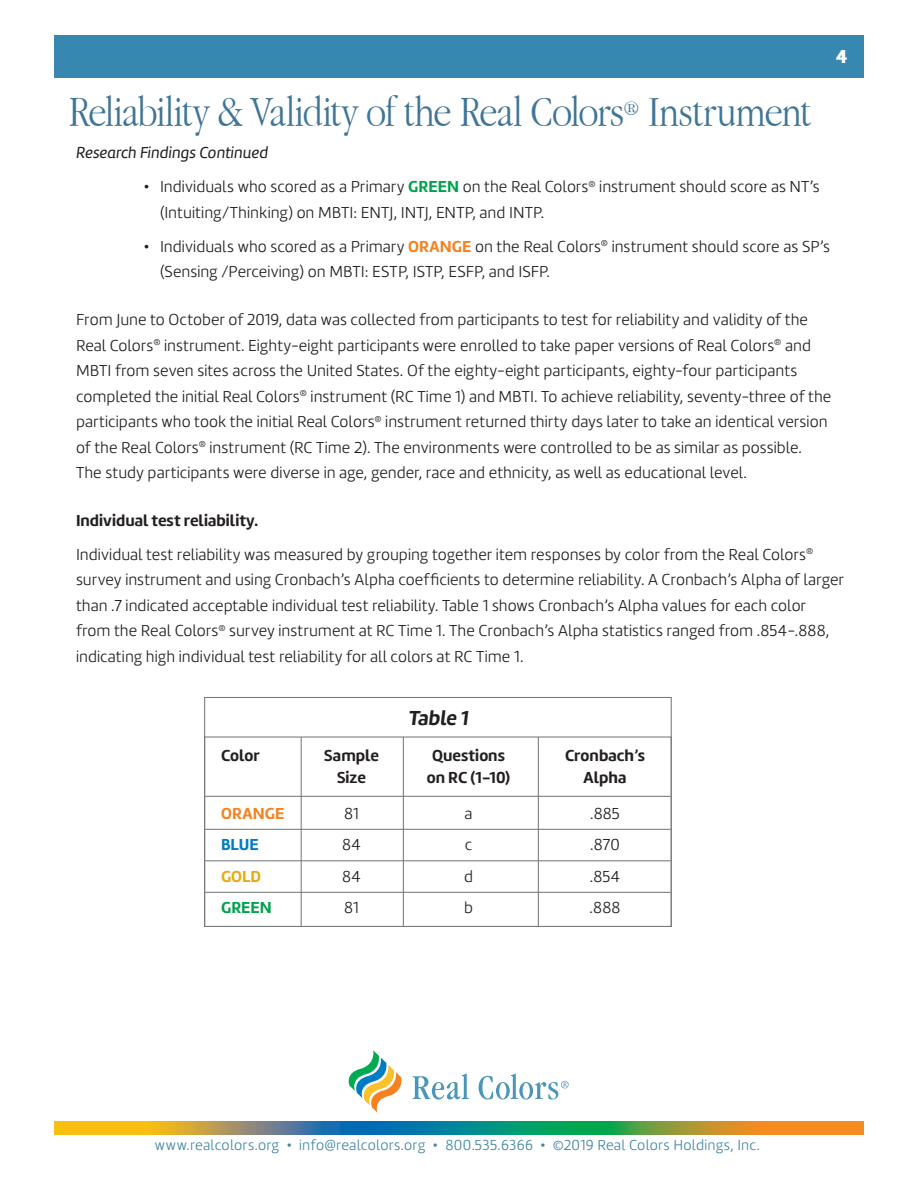
<style>
.page{position:relative;width:918px;height:1188px;background:#fff}
.page>*{position:absolute;margin:0;border:0;box-sizing:border-box;transform-origin:0 0}
.t1{font:300 45px "Apple Garamond";letter-spacing:-.015em;color:#3f7595}
.t2{font:700 21px "Amelia Oblicua";letter-spacing:-.005em;color:#231f20}
.t3{font:300 20.1px "Apple Garamond";color:#3f7595}
.t4{font:900 19.5px "Amelia";color:#fff}
.bulleted_text{font:300 16.5px/25.5px "Amelia";color:#231f20}
.bulleted_text-2{font:700 16.5px "Amelia";color:#231f20}
.bulleted_text-3{font:italic 16.5px "Amelia";color:#231f20}
.t5{font:700 16.5px "Amelia";letter-spacing:.005em;color:#f58220}
.t6{font:700 16.5px "Amelia";letter-spacing:.005em;color:#00a14f}
.t7{font:700 16.5px "Amelia";color:#007cc3}
.t8{font:700 16.5px "Amelia";color:#e8aa14}
.positive_text_paragr{font:300 15px "Amelia";letter-spacing:.015em;color:#4286a4}
.s1{font-weight:700;color:#00a14f}
.s2{font-weight:700;color:#f58220}
</style>
<div class="page">
<div style="left:54px;top:35px;width:810px;height:42px;background:#3788b0"></div>
<svg style="left:348px;top:1050px;width:54px;height:63px"></svg>
<svg style="left:413px;top:1073px;width:56px;height:27px"></svg>
<svg style="left:479px;top:1073px;width:90px;height:27px"></svg>
<img style="left:54px;top:1121px;width:810px;height:13px">
<hr style="left:205px;top:796px;width:466px;height:1px;background:#76787b">
<hr style="left:205px;top:829px;width:466px;height:1px;background:#76787b">
<hr style="left:205px;top:860px;width:466px;height:1px;background:#76787b">
<hr style="left:205px;top:892px;width:466px;height:1px;background:#76787b">
<hr style="left:301px;top:737px;width:1px;height:189px;background:#76787b">
<hr style="left:403px;top:737px;width:1px;height:189px;background:#76787b">
<hr style="left:538px;top:737px;width:1px;height:189px;background:#76787b">
<div style="left:204px;top:736px;width:468px;height:191px;border:1px solid #76787b"></div>
<p class="t1" style="left:69px;top:85px;width:557px">Reliability &amp; Validity of the Real Colors</p>
<p class="t3" style="left:623px;top:96px;width:18px">®</p>
<p class="t1" style="left:648px;top:85px;width:165px">Instrument</p>
<p class="t4" style="left:836px;top:45px;width:13px">4</p>
<p class="bulleted_text-3" style="left:76px;top:143px;width:194px">Research Findings Continued</p>
<p class="bulleted_text" style="left:160px;top:174px;width:661px;text-indent:-16px">• Individuals who scored as a Primary <span class="s1">GREEN</span> on the Real Colors<sup>®</sup> instrument should score as NT’s (Intuiting/Thinking) on MBTI: ENTJ, INTJ, ENTP, and INTP.</p>
<p class="bulleted_text" style="left:160px;top:234px;width:672px;text-indent:-16px">• Individuals who scored as a Primary <span class="s2">ORANGE</span> on the Real Colors<sup>®</sup> instrument should score as SP’s (Sensing /Perceiving) on MBTI: ESTP, ISTP, ESFP, and ISFP.</p>
<p class="bulleted_text" style="left:76px;top:307px;width:757px">From June to October of 2019, data was collected from participants to test for reliability and validity of the Real Colors<sup>®</sup> instrument. Eighty-eight participants were enrolled to take paper versions of Real Colors<sup>®</sup> and MBTI from seven sites across the United States. Of the eighty-eight participants, eighty-four participants completed the initial Real Colors<sup>®</sup> instrument (RC Time 1) and MBTI. To achieve reliability, seventy-three of the participants who took the initial Real Colors<sup>®</sup> instrument returned thirty days later to take an identical version of the Real Colors<sup>®</sup> instrument (RC Time 2). The environments were controlled to be as similar as possible.<br>The study participants were diverse in age, gender, race and ethnicity, as well as educational level.</p>
<p class="bulleted_text-2" style="left:76px;top:510px;width:184px">Individual test reliability.</p>
<p class="bulleted_text" style="left:76px;top:542px;width:770px">Individual test reliability was measured by grouping together item responses by color from the Real Colors<sup>® </sup>survey instrument and using Cronbach’s Alpha coefficients to determine reliability. A Cronbach’s Alpha of larger than .7 indicated acceptable individual test reliability. Table 1 shows Cronbach’s Alpha values for each color from the Real Colors<sup>®</sup> survey instrument at RC Time 1. The Cronbach’s Alpha statistics ranged from .854-.888, indicating high individual test reliability for all colors at RC Time 1.</p>
<p class="t2" style="left:409px;top:705px;width:62px">Table 1</p>
<p class="bulleted_text-2" style="left:221px;top:746px;width:40px">Color</p>
<p class="bulleted_text-2" style="left:324px;top:746px;width:56px">Sample</p>
<p class="bulleted_text-2" style="left:432px;top:746px;width:74px">Questions</p>
<p class="bulleted_text-2" style="left:565px;top:746px;width:81px">Cronbach’s</p>
<p class="bulleted_text-2" style="left:337px;top:768px;width:30px">Size</p>
<p class="bulleted_text-2" style="left:427px;top:768px;width:85px">on RC (1-10)</p>
<p class="bulleted_text-2" style="left:584px;top:768px;width:44px">Alpha</p>
<p class="t5" style="left:221px;top:804px;width:65px">ORANGE</p>
<p class="bulleted_text" style="left:344px;top:801px;width:16px">81</p>
<p class="bulleted_text" style="left:465px;top:801px;width:9px">a</p>
<p class="bulleted_text" style="left:590px;top:801px;width:31px">.885</p>
<p class="t7" style="left:221px;top:835px;width:39px">BLUE</p>
<p class="bulleted_text" style="left:342px;top:832px;width:20px">84</p>
<p class="bulleted_text" style="left:465px;top:832px;width:9px">c</p>
<p class="bulleted_text" style="left:590px;top:832px;width:31px">.870</p>
<p class="t8" style="left:221px;top:866px;width:42px">GOLD</p>
<p class="bulleted_text" style="left:342px;top:863px;width:20px">84</p>
<p class="bulleted_text" style="left:464px;top:863px;width:11px">d</p>
<p class="bulleted_text" style="left:590px;top:863px;width:32px">.854</p>
<p class="t6" style="left:221px;top:897px;width:52px">GREEN</p>
<p class="bulleted_text" style="left:344px;top:895px;width:16px">81</p>
<p class="bulleted_text" style="left:464px;top:895px;width:10px">b</p>
<p class="bulleted_text" style="left:590px;top:895px;width:32px">.888</p>
<p class="positive_text_paragr" style="left:155px;top:1137px;width:606px">www.realcolors.org • info@realcolors.org • 800.535.6366 • ©2019 Real Colors Holdings, Inc.</p>
</div>
